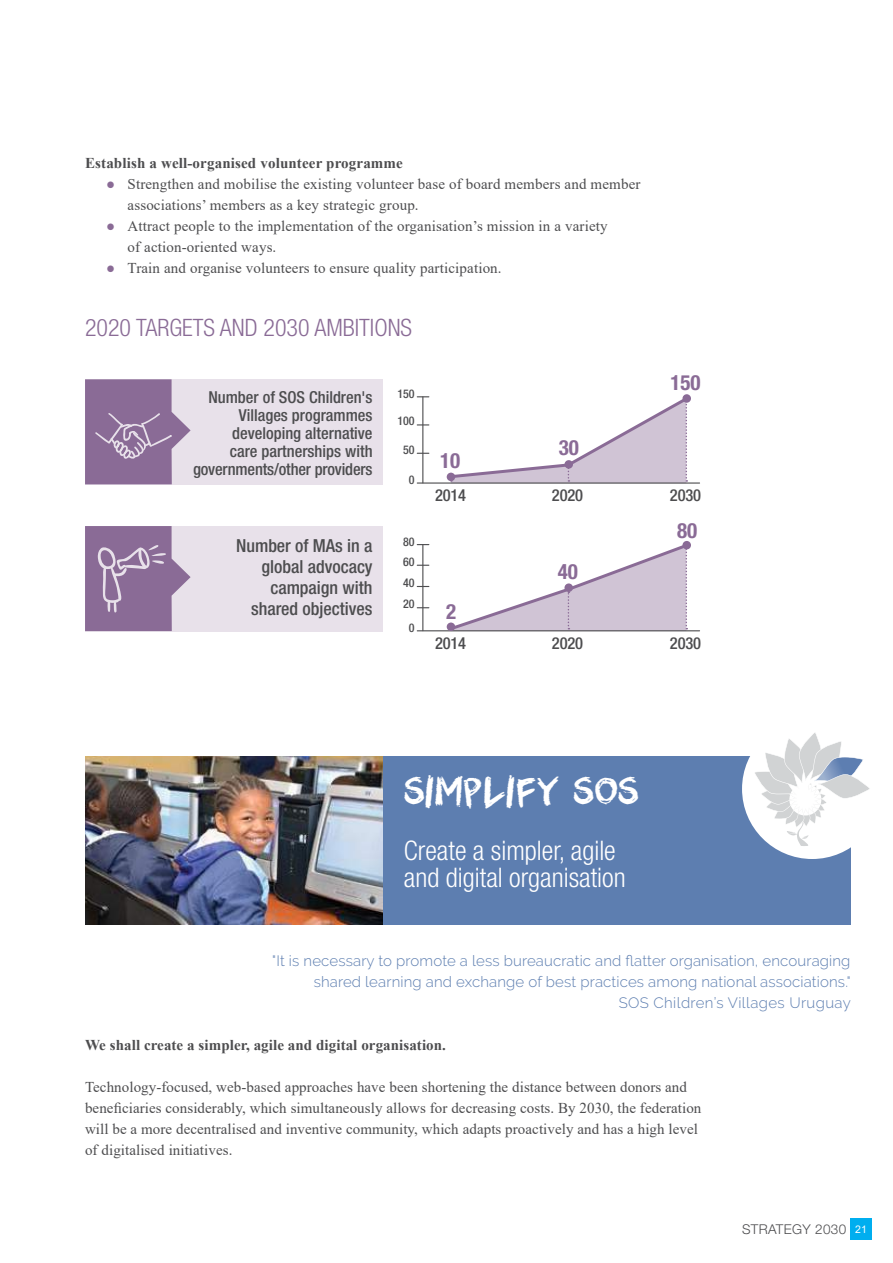
<style>
.page{position:relative;width:893px;height:1263px;background:#fff}
.page>*{position:absolute;margin:0;border:0;box-sizing:border-box;transform-origin:0 0}
.t1{font:300 condensed 27px/27px "Helvetica Neue LT Std";color:#fff}
.t2{font:300 condensed 24px "Helvetica Neue LT Std";color:#8a6b96}
.t3{font:24px "Scribble Scrawl";color:#fff;scale:.92 1}
.t4{font:700 condensed 21px "Helvetica Neue LT Std";color:#8a6b96}
.t5{font:500 condensed 18px/21px "Helvetica Neue LT Std";color:#4d4d4f;text-align:right}
.t6{font:500 condensed 16.5px/18px "Helvetica Neue LT Std";color:#4d4d4f;text-align:right}
.t7{font:15px/21px "Times New Roman";letter-spacing:.005em;color:#4d4d4f}
.t8{font:300 15px/21px "Raleway";letter-spacing:.01em;color:#5d7eb0;text-align:right}
.t9{font:700 15px "Times New Roman";letter-spacing:.005em;color:#4d4d4f}
.t10{font:300 13.5px "Helvetica Neue LT Std";letter-spacing:.025em;color:#4d4d4f}
.t11{font:500 condensed 12px/21.3px "Helvetica Neue LT Std";letter-spacing:-.01em;color:#4d4d4f;text-align:justify}
.s1{color:#8a6b96}
.s2{font-family:"Arial";font-weight:400;font-size:10.5px;color:#fff}
</style>
<div class="page">
<div style="left:850px;top:1218px;width:22px;height:21px;background:#00aeef"></div>
<img style="left:85px;top:756px;width:298px;height:168px">
<div style="left:86px;top:379px;width:297px;height:105px;background:#e8e1ea"></div>
<div style="left:86px;top:526px;width:297px;height:106px;background:#e8e1ea"></div>
<svg style="left:85px;top:379px;width:106px;height:105px"></svg>
<svg style="left:417px;top:396px;width:12px;height:1px"></svg>
<hr style="left:417px;top:482px;width:283px;height:2px;background:#4d4d4f">
<svg style="left:448px;top:399px;width:242px;height:84px"></svg>
<div style="left:447px;top:473px;width:8px;height:8px;background:#8a6b96;border-radius:50%"></div>
<div style="left:564px;top:460px;width:9px;height:9px;background:#8a6b96;border-radius:50%"></div>
<div style="left:682px;top:394px;width:9px;height:9px;background:#8a6b96;border-radius:50%"></div>
<hr style="left:422px;top:397px;width:1px;height:86px;background:#4d4d4f">
<svg style="left:417px;top:424px;width:12px;height:1px"></svg>
<svg style="left:417px;top:544px;width:12px;height:1px"></svg>
<hr style="left:417px;top:630px;width:283px;height:1px;background:#4d4d4f">
<svg style="left:447px;top:545px;width:243px;height:87px"></svg>
<div style="left:447px;top:622px;width:8px;height:9px;background:#8a6b96;border-radius:50%"></div>
<div style="left:564px;top:583px;width:9px;height:9px;background:#8a6b96;border-radius:50%"></div>
<div style="left:682px;top:541px;width:9px;height:8px;background:#8a6b96;border-radius:50%"></div>
<hr style="left:422px;top:545px;width:1px;height:86px;background:#4d4d4f">
<svg style="left:417px;top:565px;width:12px;height:1px"></svg>
<svg style="left:85px;top:526px;width:106px;height:105px"></svg>
<div style="left:383px;top:756px;width:467px;height:168px;background:#5d7eb0"></div>
<div style="left:742px;top:719px;width:140px;height:140px;background:#fff;border-radius:50%"></div>
<svg style="left:754px;top:733px;width:116px;height:113px"></svg>
<p class="t9" style="left:85px;top:152px;width:319px">Establish a well-organised volunteer programme</p>
<p class="t7" style="left:128px;top:173px;width:514px;text-indent:-21px"><span class="s1">●</span> Strengthen and mobilise the existing volunteer base of board members and member associations’ members as a key strategic group.</p>
<p class="t7" style="left:128px;top:215px;width:482px;text-indent:-21px"><span class="s1">●</span> Attract people to the implementation of the organisation’s mission in a variety of action-oriented ways.</p>
<p class="t7" style="left:106px;top:257px;width:397px"><span class="s1">●</span> Train and organise volunteers to ensure quality participation.</p>
<h2 class="t2" style="left:85px;top:314px;width:329px">2020 TARGETS AND 2030 AMBITIONS</h2>
<p class="t6" style="left:193px;top:388px;width:181px">Number of SOS Children's<br>Villages programmes developing alternative<br>care partnerships with governments/other providers</p>
<p class="t5" style="left:236px;top:535px;width:138px">Number of MAs in a global advocacy campaign with shared objectives</p>
<p class="t11" style="left:397px;top:383px;width:19px">150</p>
<p class="t11" style="left:397px;top:410px;width:19px">100</p>
<p class="t11" style="left:403px;top:439px;width:13px">50</p>
<p class="t11" style="left:409px;top:469px;width:7px">0</p>
<p class="t11" style="left:403px;top:531px;width:13px">80</p>
<p class="t11" style="left:403px;top:551px;width:13px">60<br>40<br>20</p>
<p class="t11" style="left:409px;top:617px;width:7px">0</p>
<h3 class="t4" style="left:440px;top:447px;width:22px">10</h3>
<h3 class="t4" style="left:559px;top:435px;width:22px">30</h3>
<h3 class="t4" style="left:670px;top:370px;width:32px">150</h3>
<p class="t6" style="left:435px;top:486px;width:33px">2014</p>
<p class="t6" style="left:552px;top:486px;width:33px">2020</p>
<p class="t6" style="left:670px;top:486px;width:33px">2030</p>
<h3 class="t4" style="left:446px;top:598px;width:12px">2</h3>
<h3 class="t4" style="left:558px;top:559px;width:22px">40</h3>
<h3 class="t4" style="left:677px;top:517px;width:22px">80</h3>
<p class="t6" style="left:435px;top:634px;width:33px">2014</p>
<p class="t6" style="left:552px;top:634px;width:33px">2020</p>
<p class="t6" style="left:670px;top:634px;width:33px">2030</p>
<h2 class="t3" style="left:404px;top:778px;width:22px">SIMPLIFY</h2>
<h2 class="t3" style="left:573px;top:778px;width:25px">SOS</h2>
<h1 class="t1" style="left:404px;top:837px;width:223px">Create a simpler, agile and digital organisation</h1>
<p class="t8" style="left:272px;top:950px;width:580px">"It is necessary to promote a less bureaucratic and flatter organisation, encouraging shared learning and exchange of best practices among national associations."<br>SOS Children’s Villages Uruguay</p>
<p class="t9" style="left:85px;top:1034px;width:362px">We shall create a simpler, agile and digital organisation.</p>
<p class="t7" style="left:85px;top:1076px;width:618px">Technology-focused, web-based approaches have been shortening the distance between donors and beneficiaries considerably, which simultaneously allows for decreasing costs. By 2030, the federation will be a more decentralised and inventive community, which adapts proactively and has a high level of digitalised initiatives.</p>
<p class="t10" style="left:742px;top:1220px;width:126px">STRATEGY 2030 <span class="s2">21</span></p>
</div>
